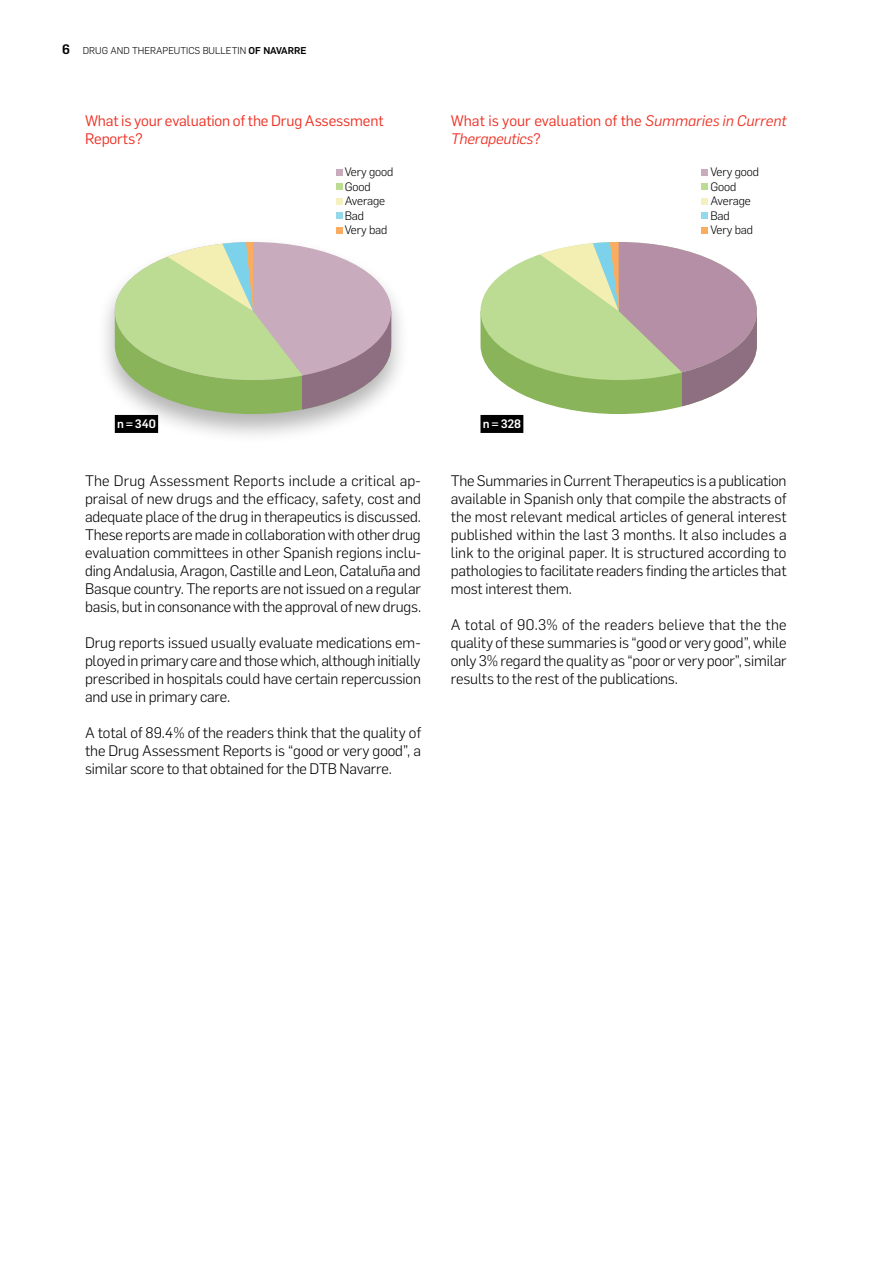
<style>
.page{position:relative;width:893px;height:1263px;background:#fff}
.page>*{position:absolute;margin:0;border:0;box-sizing:border-box;transform-origin:0 0}
.t1{font:300 15px/18px "Flama";letter-spacing:-.01em;color:#000;text-align:justify}
.t2{font:italic 15px/18px "Flama";letter-spacing:-.01em;color:#ee3124}
.t3{font:15px/18px "Flama";letter-spacing:-.01em;color:#ee3124}
.t4{font:300 12px/14.4px "Flama";letter-spacing:-.01em;color:#000}
.t5{font:500 12px "Flama";letter-spacing:-.01em;color:#fff}
.t6{font:300 9.75px "Flama";color:#000}
.s1{font-weight:500;font-size:13.5px}
.s2{font-weight:500}
.s3{font-style:normal}
</style>
<div class="page">
<div style="left:336px;top:169px;width:7px;height:7px;background:#c8acbd"></div>
<div style="left:336px;top:184px;width:7px;height:6px;background:#bcdb93"></div>
<div style="left:336px;top:198px;width:7px;height:7px;background:#f4f1bf"></div>
<div style="left:336px;top:212px;width:7px;height:7px;background:#94d8ec"></div>
<div style="left:336px;top:227px;width:7px;height:6px;background:#faad60"></div>
<div style="left:96px;top:236px;width:314px;height:209px;background:#000;opacity:.3"></div>
<svg style="left:115px;top:242px;width:276px;height:172px;background:#bfc5a7"></svg>
<div style="left:480px;top:415px;width:43px;height:18px;background:#000"></div>
<div style="left:702px;top:169px;width:6px;height:7px;background:#c8acbd"></div>
<svg style="left:702px;top:184px;width:6px;height:6px"></svg>
<div style="left:702px;top:198px;width:6px;height:7px;background:#f4f1bf"></div>
<div style="left:702px;top:212px;width:6px;height:7px;background:#94d8ec"></div>
<svg style="left:702px;top:227px;width:6px;height:6px"></svg>
<svg style="left:480px;top:242px;width:277px;height:172px"></svg>
<p class="t6" style="left:62px;top:44px;width:246px"><span class="s1">6</span> DRUG AND THERAPEUTICS BULLETIN <span class="s2">OF NAVARRE</span></p>
<p class="t3" style="left:85px;top:111px;width:300px">What is your evaluation of the Drug Assessment<br>Reports?</p>
<p class="t4" style="left:345px;top:164px;width:50px">Very good<br>Good<br>Average<br>Bad<br>Very bad</p>
<p class="t2" style="left:451px;top:111px;width:337px"><span class="s3">What is your evaluation of the</span> Summaries in Current<br>Therapeutics<span class="s3">?</span></p>
<p class="t4" style="left:710px;top:164px;width:50px">Very good<br>Good<br>Average<br>Bad<br>Very bad</p>
<p class="t5" style="left:117px;top:415px;width:40px">n = 340</p>
<p class="t1" style="left:85px;top:471px;width:338px">The Drug Assessment Reports include a critical ap&shy;praisal of new drugs and the efficacy, safety, cost and adequate place of the drug in therapeutics is discussed.<br>These reports are made in collaboration with other drug evaluation committees in other Spanish regions inclu&shy;ding Andalusia, Aragon, Castille and Leon, Cataluña and Basque country. The reports are not issued on a regular basis, but in consonance with the approval of new drugs.</p>
<p class="t1" style="left:85px;top:633px;width:337px">Drug reports issued usually evaluate medications em&shy;ployed in primary care and those which, although initially prescribed in hospitals could have certain repercussion and use in primary care.</p>
<p class="t1" style="left:85px;top:723px;width:338px">A total of 89.4% of the readers think that the quality of the Drug Assessment Reports is “good or very good”, a similar score to that obtained for the DTB Navarre.</p>
<p class="t5" style="left:483px;top:415px;width:40px">n = 328</p>
<p class="t1" style="left:451px;top:471px;width:338px">The Summaries in Current Therapeutics is a publication available in Spanish only that compile the abstracts of the most relevant medical articles of general interest published within the last 3 months. It also includes a link to the original paper. It is structured according to pathologies to facilitate readers finding the articles that most interest them.</p>
<p class="t1" style="left:451px;top:615px;width:337px">A total of 90.3% of the readers believe that the the quality of these summaries is “good or very good”, while only 3% regard the quality as “poor or very poor”, similar results to the rest of the publications.</p>
</div>
